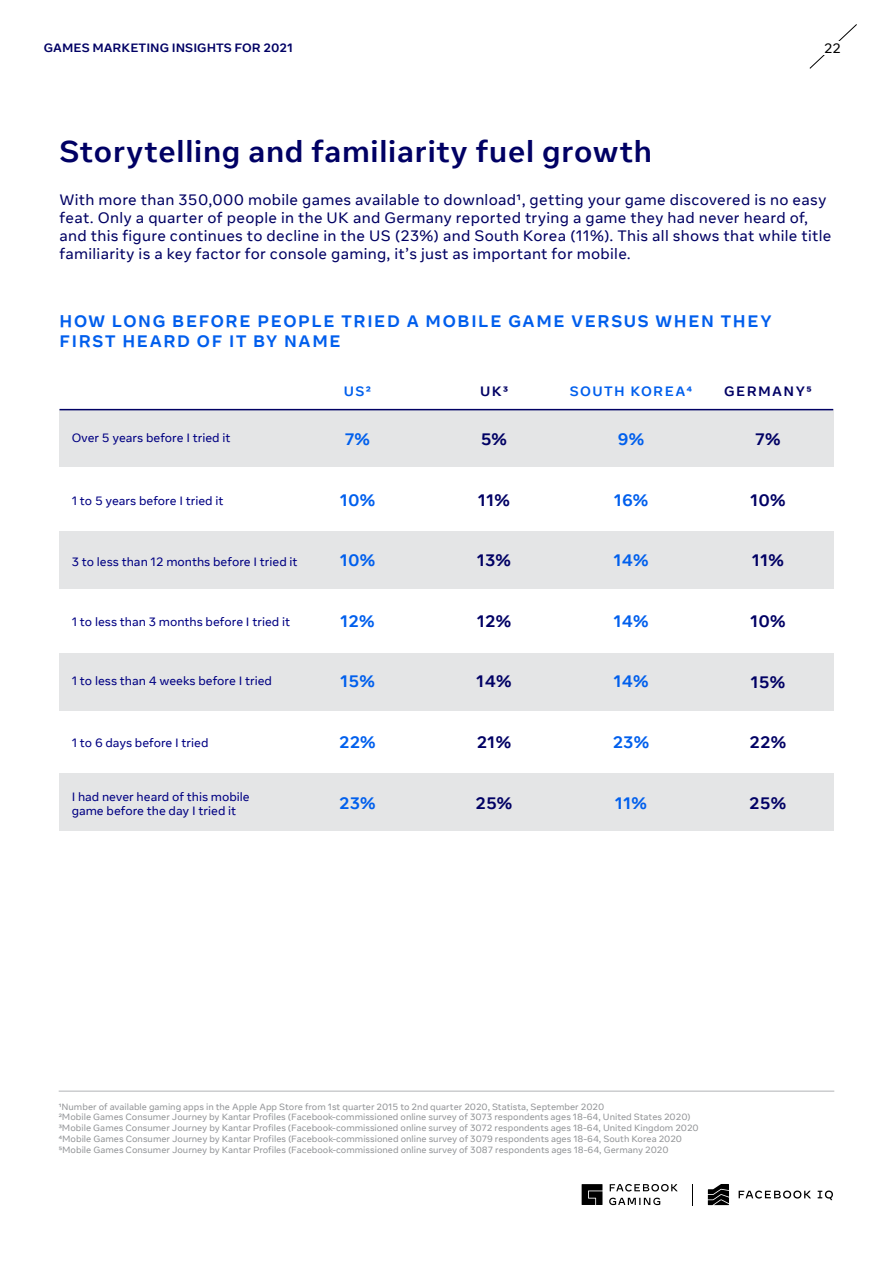
<style>
.page{position:relative;width:893px;height:1263px;background:#fff}
.page>*{position:absolute;margin:0;border:0;box-sizing:border-box;transform-origin:0 0}
.t1{font:700 30px "Optimistic Text";letter-spacing:.025em;color:#000064}
.t2{font:700 16.5px/19.8px "Optimistic Display";letter-spacing:.1em;color:#005eed}
.t3{font:700 16.5px "Optimistic Text";color:#005fed}
.t4{font:700 16.5px "Optimistic Text";color:#000064}
.t5{font:15px/18px "Optimistic Text";letter-spacing:.02em;color:#000063}
.t6{font:700 13.5px "Optimistic Text";letter-spacing:.1em;color:#005fed}
.t7{font:700 13.5px "Optimistic Text";letter-spacing:.1em;color:#000064}
.t8{font:13.5px "Optimistic Text";color:#000}
.t9{font:12px/14.4px "Optimistic Text";color:#000082}
.t10{font:700 12px "Optimistic Text";color:#000064}
.t11{font:9px/10.8px "Optimistic Text";color:#939598}
</style>
<div class="page">
<svg style="left:708px;top:1184px;width:21px;height:21px"></svg>
<svg style="left:739px;top:1190px;width:72px;height:8px"></svg>
<svg style="left:818px;top:1190px;width:15px;height:10px"></svg>
<svg style="left:610px;top:1184px;width:68px;height:7px"></svg>
<svg style="left:609px;top:1198px;width:51px;height:7px"></svg>
<svg style="left:582px;top:1184px;width:20px;height:21px"></svg>
<svg style="left:692px;top:1184px;width:1px;height:21px"></svg>
<svg style="left:809px;top:24px;width:48px;height:45px"></svg>
<div style="left:820px;top:41px;width:25px;height:14px;background:#fff"></div>
<div style="left:60px;top:531px;width:774px;height:58px;background:#e4e5e6"></div>
<div style="left:60px;top:653px;width:774px;height:58px;background:#e4e5e6"></div>
<div style="left:60px;top:773px;width:774px;height:58px;background:#e4e5e6"></div>
<div style="left:60px;top:409px;width:774px;height:57px;background:#e4e5e6"></div>
<hr style="left:60px;top:409px;width:773px;height:1px;background:#000064">
<hr style="left:59px;top:1091px;width:775px;height:1px;background:#b1b3b6">
<h3 class="t10" style="left:44px;top:40px;width:251px">GAMES MARKETING INSIGHTS FOR 2021</h3>
<h3 class="t8" style="left:824px;top:40px;width:18px">22</h3>
<h1 class="t1" style="left:60px;top:133px;width:594px">Storytelling and familiarity fuel growth</h1>
<p class="t5" style="left:60px;top:191px;width:773px">With more than 350,000 mobile games available to download1, getting your game discovered is no easy feat. Only a quarter of people in the UK and Germany reported trying a game they had never heard of, and this figure continues to decline in the US (23%) and South Korea (11%). This all shows that while title familiarity is a key factor for console gaming, it’s just as important for mobile.</p>
<h2 class="t2" style="left:60px;top:312px;width:713px">HOW LONG BEFORE PEOPLE TRIED A MOBILE GAME VERSUS WHEN THEY<br>FIRST HEARD OF IT BY NAME</h2>
<h3 class="t6" style="left:344px;top:383px;width:29px">US2</h3>
<h3 class="t7" style="left:480px;top:383px;width:29px">UK3</h3>
<h3 class="t6" style="left:570px;top:383px;width:124px">SOUTH KOREA4</h3>
<h3 class="t7" style="left:724px;top:383px;width:89px">GERMANY5</h3>
<h3 class="t9" style="left:72px;top:431px;width:160px">Over 5 years before I tried it</h3>
<h2 class="t3" style="left:345px;top:429px;width:27px">7%</h2>
<h2 class="t4" style="left:481px;top:429px;width:28px">5%</h2>
<h2 class="t3" style="left:618px;top:429px;width:28px">9%</h2>
<h2 class="t4" style="left:755px;top:429px;width:27px">7%</h2>
<h3 class="t9" style="left:72px;top:493px;width:153px">1 to 5 years before I tried it</h3>
<h2 class="t3" style="left:340px;top:489px;width:37px">10%</h2>
<h2 class="t4" style="left:478px;top:489px;width:34px">11%</h2>
<h2 class="t3" style="left:614px;top:489px;width:36px">16%</h2>
<h2 class="t4" style="left:750px;top:489px;width:37px">10%</h2>
<h3 class="t9" style="left:72px;top:555px;width:227px">3 to less than 12 months before I tried it</h3>
<h2 class="t3" style="left:340px;top:550px;width:37px">10%</h2>
<h2 class="t4" style="left:477px;top:550px;width:36px">13%</h2>
<h2 class="t3" style="left:613px;top:550px;width:37px">14%</h2>
<h2 class="t4" style="left:752px;top:550px;width:34px">11%</h2>
<h3 class="t9" style="left:72px;top:615px;width:220px">1 to less than 3 months before I tried it</h3>
<h2 class="t3" style="left:340px;top:610px;width:36px">12%</h2>
<h2 class="t4" style="left:477px;top:611px;width:36px">12%</h2>
<h2 class="t3" style="left:613px;top:611px;width:37px">14%</h2>
<h2 class="t4" style="left:750px;top:611px;width:37px">10%</h2>
<h3 class="t9" style="left:72px;top:674px;width:202px">1 to less than 4 weeks before I tried</h3>
<h2 class="t3" style="left:340px;top:671px;width:36px">15%</h2>
<h2 class="t4" style="left:476px;top:671px;width:37px">14%</h2>
<h2 class="t3" style="left:613px;top:671px;width:37px">14%</h2>
<h2 class="t4" style="left:750px;top:671px;width:36px">15%</h2>
<h3 class="t9" style="left:72px;top:736px;width:138px">1 to 6 days before I tried</h3>
<h2 class="t3" style="left:339px;top:732px;width:38px">22%</h2>
<h2 class="t4" style="left:477px;top:732px;width:36px">21%</h2>
<h2 class="t3" style="left:613px;top:732px;width:38px">23%</h2>
<h2 class="t4" style="left:749px;top:732px;width:38px">22%</h2>
<h3 class="t9" style="left:72px;top:790px;width:180px">I had never heard of this mobile game before the day I tried it</h3>
<h2 class="t3" style="left:339px;top:792px;width:38px">23%</h2>
<h2 class="t4" style="left:475px;top:792px;width:38px">25%</h2>
<h2 class="t3" style="left:615px;top:792px;width:34px">11%</h2>
<h2 class="t4" style="left:749px;top:792px;width:38px">25%</h2>
<p class="t11" style="left:59px;top:1101px;width:642px">1Number of available gaming apps in the Apple App Store from 1st quarter 2015 to 2nd quarter 2020, Statista, September 2020<br>2Mobile Games Consumer Journey by Kantar Profiles (Facebook-commissioned online survey of 3073 respondents ages 18-64, United States 2020)<br>3Mobile Games Consumer Journey by Kantar Profiles (Facebook-commissioned online survey of 3072 respondents ages 18-64, United Kingdom 2020<br>4Mobile Games Consumer Journey by Kantar Profiles (Facebook-commissioned online survey of 3079 respondents ages 18-64, South Korea 2020<br>5Mobile Games Consumer Journey by Kantar Profiles (Facebook-commissioned online survey of 3087 respondents ages 18-64, Germany 2020</p>
</div>
